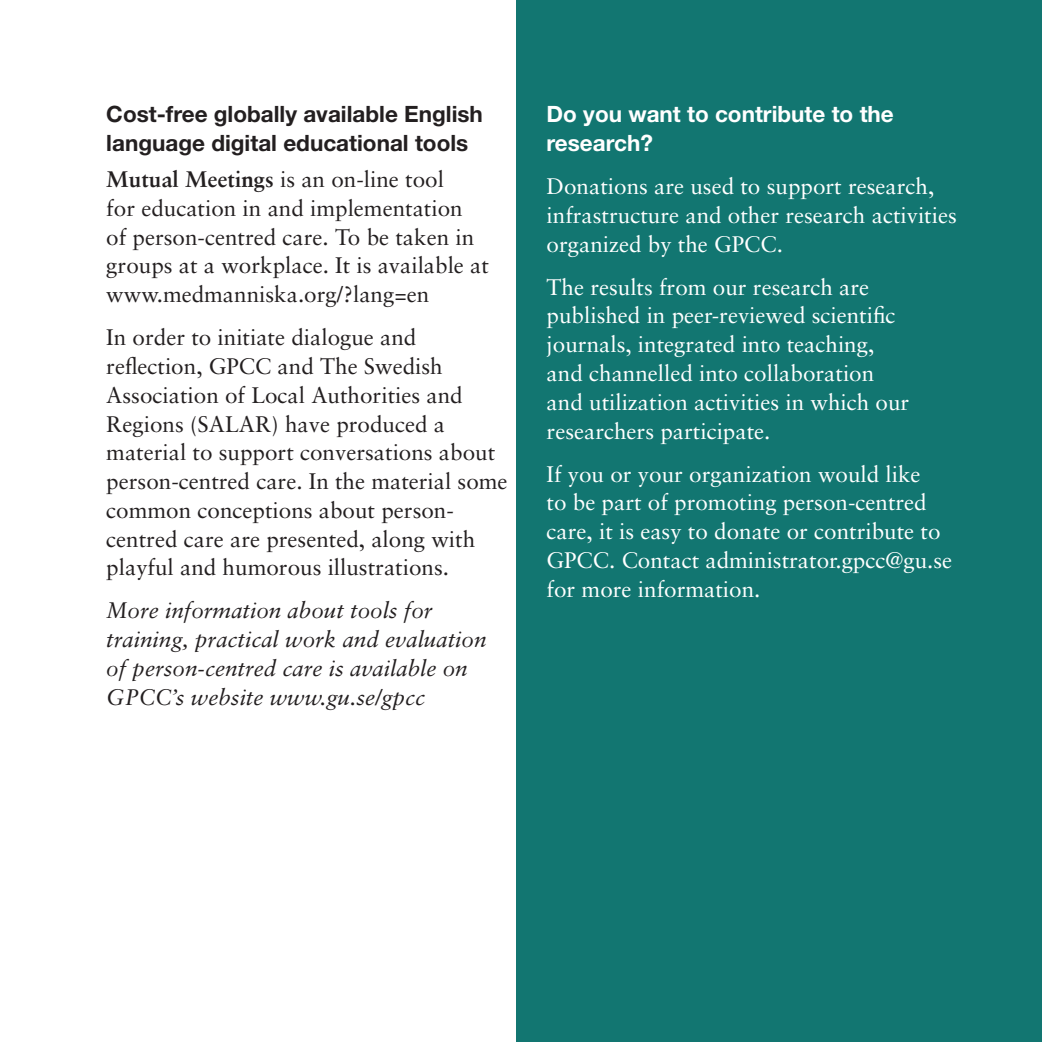
<style>
.page{position:relative;width:1042px;height:1042px;background:#fff}
.page>*{position:absolute;margin:0;border:0;box-sizing:border-box;transform-origin:0 0}
.t1{font:22.5px/28.8px "Sabon LT Pro";color:#231f20}
.t2{font:22.5px/28.8px "Sabon LT Pro";color:#fff}
.t3{font:italic 22.5px/28.8px "Sabon LT Pro";color:#231f20}
.t4{font:700 22.5px/28.8px "Helvetica Neue LT Pro";color:#231f20}
.t5{font:700 22.5px/28.8px "Helvetica Neue LT Pro";color:#fff}
.s1{font-weight:700}
</style>
<div class="page">
<div style="left:516px;top:0;width:526px;height:1042px;background:#127671"></div>
<p class="t4" style="left:106px;top:99px;width:378px">Cost-free globally available English language digital educational tools</p>
<p class="t1" style="left:106px;top:164px;width:384px"><span class="s1">Mutual Meetings</span> is an on-line tool<br>for education in and implementation<br>of person-centred care. To be taken in groups at a workplace. It is available at www.medmanniska.org/?lang=en</p>
<p class="t1" style="left:106px;top:322px;width:403px">In order to initiate dialogue and reflection, GPCC and The Swedish Association of Local Authorities and Regions (SALAR) have produced a material to support conversations about person-centred care. In the material some common conceptions about person&shy;centred care are presented, along with playful and humorous illustrations.</p>
<p class="t3" style="left:106px;top:596px;width:382px">More information about tools for training, practical work and evaluation of person-centred care is available on GPCC’s website www.gu.se/gpcc</p>
<p class="t5" style="left:546px;top:99px;width:349px">Do you want to contribute to the research?</p>
<p class="t2" style="left:546px;top:171px;width:412px">Donations are used to support research, infrastructure and other research activities organized by the GPCC.</p>
<p class="t2" style="left:546px;top:272px;width:364px">The results from our research are published in peer-reviewed scientific journals, integrated into teaching, and channelled into collaboration and utilization activities in which our researchers participate.</p>
<p class="t2" style="left:546px;top:459px;width:407px">If you or your organization would like<br>to be part of promoting person-centred care, it is easy to donate or contribute to GPCC. Contact administrator.gpcc@gu.se for more information.</p>
</div>
